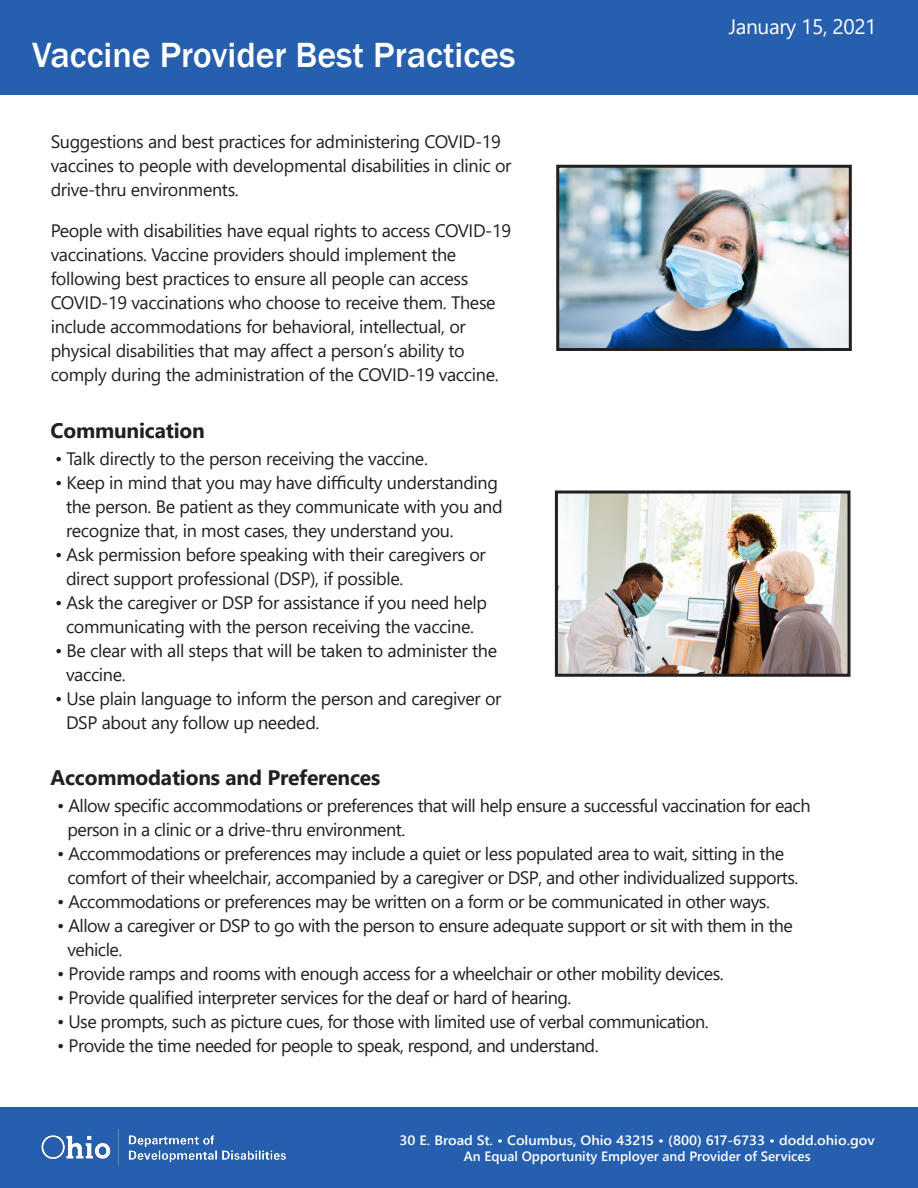
<style>
.page{position:relative;width:918px;height:1188px;background:#fff}
.page>*{position:absolute;margin:0;border:0;box-sizing:border-box;transform-origin:0 0}
.t1{font:500 36px "Franklin Gothic";color:#fff}
.t2{font:700 21px "Segoe UI";letter-spacing:-.01em;color:#231f20}
.t3{font:21px "Segoe UI";letter-spacing:-.02em;color:#fff}
.t4{font:18px/24px "Segoe UI";letter-spacing:-.02em;color:#231f20}
.t5{font:600 13.5px "Segoe UI";color:#fff;scale:1.07 1}
.t6{font:600 13.5px "Segoe UI";color:#fff}
</style>
<div class="page">
<div style="left:0;top:1107px;width:918px;height:81px;background:#255fad"></div>
<div style="left:0;top:0;width:918px;height:94px;background:#255fad"></div>
<img style="left:41px;top:1128px;width:245px;height:38px">
<img style="left:560px;top:169px;width:288px;height:178px">
<div style="left:556px;top:165px;width:296px;height:186px;border:3px solid #231f20"></div>
<img style="left:559px;top:494px;width:287px;height:179px">
<div style="left:555px;top:490px;width:295px;height:187px;border:3px solid #231f20"></div>
<p class="t1" style="left:32px;top:32px;width:485px">Vaccine Provider Best Practices</p>
<p class="t3" style="left:729px;top:7px;width:149px">January 15, 2021</p>
<p class="t4" style="left:51px;top:128px;width:462px">Suggestions and best practices for administering COVID-19 vaccines to people with developmental disabilities in clinic or drive-thru environments.</p>
<p class="t4" style="left:51px;top:217px;width:462px">People with disabilities have equal rights to access COVID-19 vaccinations. Vaccine providers should implement the following best practices to ensure all people can access COVID-19 vaccinations who choose to receive them. These include accommodations for behavioral, intellectual, or physical disabilities that may affect a person’s ability to comply during the administration of the COVID-19 vaccine.</p>
<p class="t2" style="left:51px;top:411px;width:156px">Communication</p>
<p class="t4" style="left:55px;top:445px;width:374px">• Talk directly to the person receiving the vaccine.</p>
<p class="t4" style="left:66px;top:469px;width:438px;text-indent:-11px">• Keep in mind that you may have difficulty understanding the person. Be patient as they communicate with you and recognize that, in most cases, they understand you.</p>
<p class="t4" style="left:66px;top:541px;width:421px;text-indent:-11px">• Ask permission before speaking with their caregivers or direct support professional (DSP), if possible.</p>
<p class="t4" style="left:55px;top:589px;width:434px;text-align:center">• Ask the caregiver or DSP for assistance if you need help communicating with the person receiving the vaccine.</p>
<p class="t4" style="left:66px;top:637px;width:433px;text-indent:-11px">• Be clear with all steps that will be taken to administer the vaccine.</p>
<p class="t4" style="left:66px;top:685px;width:437px;text-indent:-11px">• Use plain language to inform the person and caregiver or<br>DSP about any follow up needed.</p>
<p class="t2" style="left:51px;top:758px;width:331px">Accommodations and Preferences</p>
<p class="t4" style="left:68px;top:792px;width:745px;text-indent:-10px">• Allow specific accommodations or preferences that will help ensure a successful vaccination for each person in a clinic or a drive-thru environment.</p>
<p class="t4" style="left:68px;top:840px;width:732px;text-indent:-10px">• Accommodations or preferences may include a quiet or less populated area to wait, sitting in the comfort of their wheelchair, accompanied by a caregiver or DSP, and other individualized supports.</p>
<p class="t4" style="left:57px;top:888px;width:714px">• Accommodations or preferences may be written on a form or be communicated in other ways.</p>
<p class="t4" style="left:68px;top:912px;width:727px;text-indent:-10px">• Allow a caregiver or DSP to go with the person to ensure adequate support or sit with them in the vehicle.</p>
<p class="t4" style="left:57px;top:960px;width:668px">• Provide ramps and rooms with enough access for a wheelchair or other mobility devices.</p>
<p class="t4" style="left:57px;top:984px;width:516px">• Provide qualified interpreter services for the deaf or hard of hearing.</p>
<p class="t4" style="left:57px;top:1008px;width:653px">• Use prompts, such as picture cues, for those with limited use of verbal communication.</p>
<p class="t4" style="left:57px;top:1032px;width:543px">• Provide the time needed for people to speak, respond, and understand.</p>
<p class="t5" style="left:399px;top:1128px;width:446px">30 E. Broad St. • Columbus, Ohio 43215 • (800) 617-6733 • dodd.ohio.gov</p>
<p class="t6" style="left:464px;top:1144px;width:348px">An Equal Opportunity Employer and Provider of Services</p>
</div>
